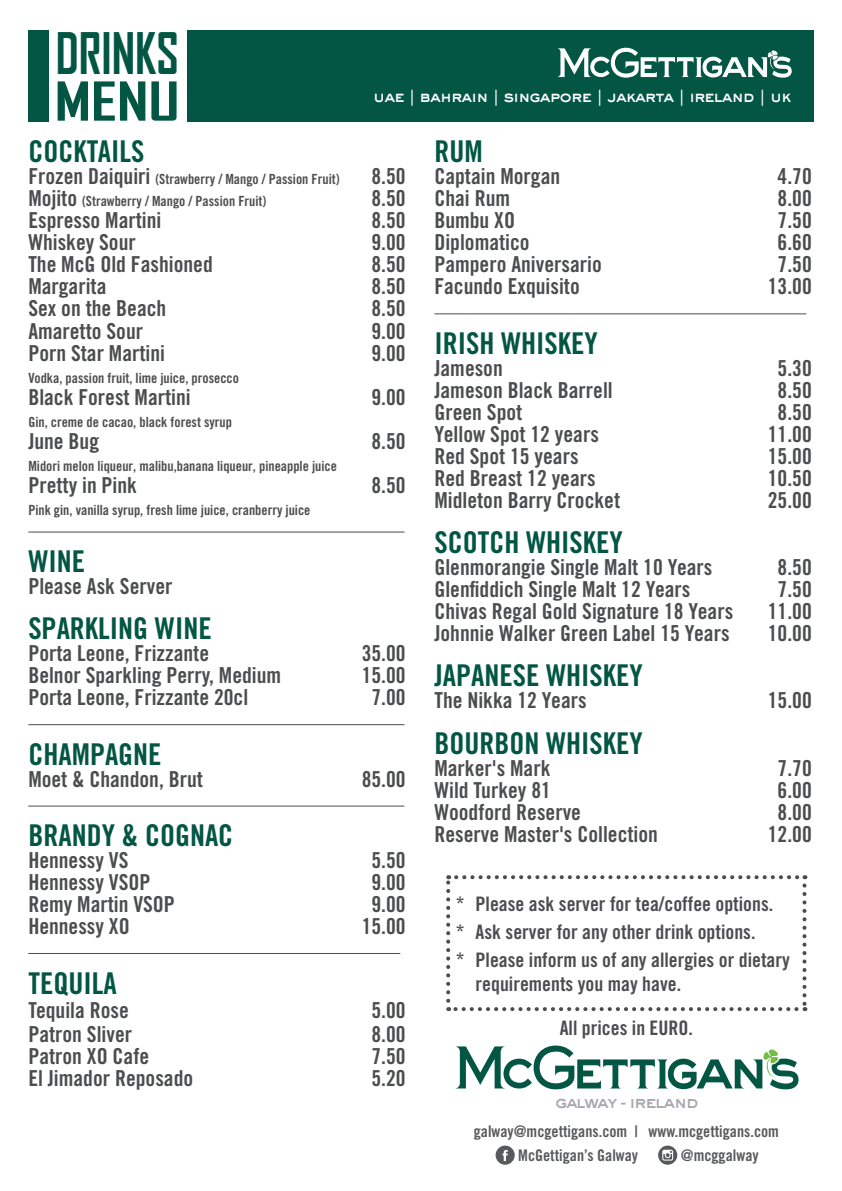
<style>
.page{position:relative;width:842px;height:1191px;background:#fff}
.page>*{position:absolute;margin:0;border:0;box-sizing:border-box;transform-origin:0 0}
.t1{font:700 54.8px "Agency FB";color:#035644;scale:.89 1}
.t2{font:700 51.4px "Agency FB";color:#035644;scale:1.28 1}
.t3{font:30px "Trade Gothic Bold Cond Twenty";color:#035644}
.t4{font:22px "Trade Gothic Bold Cond Twenty";color:#4c4d4e}
.t5{font:22px "Trade Gothic Bold Cond Twenty";color:#4d4d4f}
.t6{font:20px/28px "Trade Gothic Bold Cond Twenty";color:#4d4d50}
.t7{font:17.4px "AT Sackers Heavy Gothic";letter-spacing:-.1em;color:#a7a9ad}
.t8{font:16px "Trade Gothic Bold Cond Twenty";color:#58595b}
.t9{font:16px "AT Sackers Heavy Gothic";letter-spacing:-.08em;color:#fff}
.t10{font:14px "Trade Gothic Bold Cond Twenty";color:#4d4d4f}
.s1{font-family:"Humanist 521 BT";font-style:italic}
.s2{font-size:22px}
</style>
<div class="page">
<div style="left:188px;top:30px;width:626px;height:92px;background:#035644"></div>
<div style="left:28px;top:30px;width:20px;height:92px;background:#035644"></div>
<svg style="left:557px;top:48px;width:235px;height:30px"></svg>
<svg style="left:448px;top:1007px;width:348px;height:4px"></svg>
<svg style="left:446px;top:875px;width:4px;height:125px"></svg>
<svg style="left:456px;top:875px;width:349px;height:4px"></svg>
<svg style="left:802px;top:885px;width:4px;height:126px"></svg>
<svg style="left:496px;top:1145px;width:19px;height:19px"></svg>
<svg style="left:658px;top:1145px;width:19px;height:19px"></svg>
<svg style="left:455px;top:1045px;width:343px;height:44px"></svg>
<hr style="left:28px;top:953px;width:372px;height:1px;background:#4c4d4e">
<hr style="left:28px;top:531px;width:376px;height:1px;background:#4c4d4e">
<hr style="left:28px;top:724px;width:376px;height:1px;background:#4c4d4e">
<hr style="left:28px;top:805px;width:376px;height:1px;background:#4c4d4e">
<hr style="left:434px;top:313px;width:372px;height:1px;background:#4c4d4e">
<h1 class="t1" style="left:56px;top:19px;width:139px">DRINKS</h1>
<h2 class="t2" style="left:55px;top:69px;width:99px">MENU</h2>
<p class="t9" style="left:373px;top:85px;width:420px">uae <span class="s1">|</span> bahrain <span class="s1">|</span> singapore <span class="s1">|</span> jakarta <span class="s1">|</span> ireland <span class="s1">|</span> uk</p>
<h3 class="t3" style="left:28px;top:133px;width:118px">COCKTAILS</h3>
<p class="t10" style="left:28px;top:171px;width:313px"><span class="s2">Frozen Daiquiri</span> (Strawberry / Mango / Passion Fruit)</p>
<p class="t5" style="left:371px;top:163px;width:36px">8.50</p>
<p class="t10" style="left:28px;top:193px;width:239px"><span class="s2">Mojito</span> (Strawberry / Mango / Passion Fruit)</p>
<p class="t5" style="left:371px;top:185px;width:36px">8.50</p>
<p class="t5" style="left:28px;top:207px;width:135px">Espresso Martini</p>
<p class="t5" style="left:372px;top:207px;width:36px">8.50</p>
<p class="t5" style="left:28px;top:229px;width:109px">Whiskey Sour</p>
<p class="t5" style="left:372px;top:229px;width:36px">9.00</p>
<p class="t5" style="left:28px;top:251px;width:186px">The McG Old Fashioned</p>
<p class="t5" style="left:372px;top:251px;width:36px">8.50</p>
<p class="t5" style="left:28px;top:273px;width:80px">Margarita</p>
<p class="t5" style="left:372px;top:273px;width:36px">8.50</p>
<p class="t5" style="left:28px;top:295px;width:140px">Sex on the Beach</p>
<p class="t5" style="left:372px;top:295px;width:36px">8.50</p>
<p class="t5" style="left:28px;top:317px;width:116px">Amaretto Sour</p>
<p class="t5" style="left:372px;top:317px;width:36px">9.00</p>
<p class="t4" style="left:28px;top:339px;width:138px">Porn Star Martini</p>
<p class="t4" style="left:372px;top:339px;width:36px">9.00</p>
<p class="t10" style="left:28px;top:369px;width:212px">Vodka, passion fruit, lime juice, prosecco</p>
<p class="t4" style="left:28px;top:383px;width:164px">Black Forest Martini</p>
<p class="t4" style="left:371px;top:383px;width:36px">9.00</p>
<p class="t10" style="left:28px;top:413px;width:205px">Gin, creme de cacao, black forest syrup</p>
<p class="t4" style="left:28px;top:427px;width:72px">June Bug</p>
<p class="t4" style="left:371px;top:427px;width:36px">8.50</p>
<p class="t10" style="left:28px;top:457px;width:310px">Midori melon liqueur, malibu,banana liqueur, pineapple juice</p>
<p class="t4" style="left:28px;top:471px;width:110px">Pretty in Pink</p>
<p class="t4" style="left:371px;top:471px;width:36px">8.50</p>
<p class="t10" style="left:28px;top:501px;width:284px">Pink gin, vanilla syrup, fresh lime juice, cranberry juice</p>
<h3 class="t3" style="left:28px;top:543px;width:58px">WINE</h3>
<p class="t4" style="left:28px;top:573px;width:146px">Please Ask Server</p>
<h3 class="t3" style="left:28px;top:610px;width:185px">SPARKLING WINE</h3>
<p class="t4" style="left:28px;top:640px;width:182px">Porta Leone, Frizzante</p>
<p class="t4" style="left:362px;top:640px;width:45px">35.00</p>
<p class="t4" style="left:28px;top:662px;width:254px">Belnor Sparkling Perry, Medium</p>
<p class="t4" style="left:362px;top:662px;width:45px">15.00</p>
<p class="t4" style="left:28px;top:684px;width:221px">Porta Leone, Frizzante 20cl</p>
<p class="t4" style="left:371px;top:684px;width:36px">7.00</p>
<h3 class="t3" style="left:28px;top:736px;width:135px">CHAMPAGNE</h3>
<p class="t4" style="left:28px;top:765px;width:176px">Moet &amp; Chandon, Brut</p>
<p class="t4" style="left:362px;top:765px;width:45px">85.00</p>
<h3 class="t3" style="left:28px;top:817px;width:206px">BRANDY &amp; COGNAC</h3>
<p class="t4" style="left:28px;top:847px;width:102px">Hennessy VS</p>
<p class="t4" style="left:371px;top:847px;width:36px">5.50</p>
<p class="t4" style="left:28px;top:869px;width:124px">Hennessy VSOP</p>
<p class="t4" style="left:371px;top:869px;width:36px">9.00</p>
<p class="t4" style="left:28px;top:891px;width:148px">Remy Martin VSOP</p>
<p class="t4" style="left:371px;top:891px;width:36px">9.00</p>
<p class="t4" style="left:28px;top:913px;width:103px">Hennessy XO</p>
<p class="t4" style="left:362px;top:913px;width:45px">15.00</p>
<h3 class="t3" style="left:28px;top:964px;width:90px">TEQUILA</h3>
<p class="t4" style="left:28px;top:996px;width:102px">Tequila Rose</p>
<p class="t4" style="left:371px;top:996px;width:36px">5.00</p>
<p class="t4" style="left:28px;top:1020px;width:105px">Patron Sliver</p>
<p class="t4" style="left:371px;top:1020px;width:36px">8.00</p>
<p class="t4" style="left:28px;top:1042px;width:122px">Patron XO Cafe</p>
<p class="t4" style="left:371px;top:1042px;width:36px">7.50</p>
<p class="t4" style="left:28px;top:1064px;width:166px">El Jimador Reposado</p>
<p class="t4" style="left:371px;top:1064px;width:36px">5.20</p>
<h3 class="t3" style="left:434px;top:133px;width:50px">RUM</h3>
<p class="t4" style="left:434px;top:163px;width:127px">Captain Morgan</p>
<p class="t4" style="left:778px;top:163px;width:36px">4.70</p>
<p class="t4" style="left:434px;top:185px;width:77px">Chai Rum</p>
<p class="t4" style="left:778px;top:185px;width:36px">8.00</p>
<p class="t4" style="left:434px;top:207px;width:82px">Bumbu XO</p>
<p class="t4" style="left:778px;top:207px;width:36px">7.50</p>
<p class="t4" style="left:434px;top:229px;width:97px">Diplomatico</p>
<p class="t4" style="left:778px;top:229px;width:36px">6.60</p>
<p class="t4" style="left:434px;top:251px;width:169px">Pampero Aniversario</p>
<p class="t4" style="left:778px;top:251px;width:36px">7.50</p>
<p class="t4" style="left:434px;top:273px;width:147px">Facundo Exquisito</p>
<p class="t4" style="left:768px;top:273px;width:45px">13.00</p>
<h3 class="t3" style="left:434px;top:325px;width:165px">IRISH WHISKEY</h3>
<p class="t4" style="left:434px;top:355px;width:70px">Jameson</p>
<p class="t4" style="left:778px;top:355px;width:36px">5.30</p>
<p class="t4" style="left:434px;top:377px;width:180px">Jameson Black Barrell</p>
<p class="t4" style="left:778px;top:377px;width:36px">8.50</p>
<p class="t4" style="left:434px;top:399px;width:89px">Green Spot</p>
<p class="t4" style="left:778px;top:399px;width:36px">8.50</p>
<p class="t4" style="left:434px;top:421px;width:166px">Yellow Spot 12 years</p>
<p class="t4" style="left:768px;top:421px;width:45px">11.00</p>
<p class="t4" style="left:434px;top:443px;width:146px">Red Spot 15 years</p>
<p class="t4" style="left:768px;top:443px;width:45px">15.00</p>
<p class="t4" style="left:434px;top:465px;width:163px">Red Breast 12 years</p>
<p class="t4" style="left:768px;top:465px;width:45px">10.50</p>
<p class="t4" style="left:434px;top:487px;width:187px">Midleton Barry Crocket</p>
<p class="t4" style="left:768px;top:487px;width:45px">25.00</p>
<h3 class="t3" style="left:434px;top:524px;width:190px">SCOTCH WHISKEY</h3>
<p class="t4" style="left:434px;top:554px;width:280px">Glenmorangie Single Malt 10 Years</p>
<p class="t4" style="left:778px;top:554px;width:36px">8.50</p>
<p class="t4" style="left:434px;top:576px;width:258px">Glenfiddich Single Malt 12 Years</p>
<p class="t4" style="left:778px;top:576px;width:36px">7.50</p>
<p class="t4" style="left:434px;top:598px;width:300px">Chivas Regal Gold Signature 18 Years</p>
<p class="t4" style="left:768px;top:598px;width:45px">11.00</p>
<p class="t4" style="left:434px;top:620px;width:297px">Johnnie Walker Green Label 15 Years</p>
<p class="t4" style="left:768px;top:620px;width:45px">10.00</p>
<h3 class="t3" style="left:434px;top:657px;width:210px">JAPANESE WHISKEY</h3>
<p class="t4" style="left:434px;top:687px;width:154px">The Nikka 12 Years</p>
<p class="t4" style="left:768px;top:687px;width:45px">15.00</p>
<h3 class="t3" style="left:434px;top:724px;width:210px">BOURBON WHISKEY</h3>
<p class="t4" style="left:434px;top:754px;width:118px">Marker's Mark</p>
<p class="t4" style="left:778px;top:754px;width:36px">7.70</p>
<p class="t4" style="left:434px;top:776px;width:118px">Wild Turkey 81</p>
<p class="t4" style="left:778px;top:776px;width:36px">6.00</p>
<p class="t4" style="left:434px;top:798px;width:148px">Woodford Reserve</p>
<p class="t4" style="left:778px;top:798px;width:36px">8.00</p>
<p class="t4" style="left:434px;top:820px;width:225px">Reserve Master's Collection</p>
<p class="t4" style="left:768px;top:820px;width:45px">12.00</p>
<p class="t6" style="left:456px;top:890px;width:336px">* Please ask server for tea/coffee options.<br>* Ask server for any other drink options.<br>* Please inform us of any allergies or dietary</p>
<p class="t6" style="left:476px;top:970px;width:207px">requirements you may have.</p>
<p class="t6" style="left:560px;top:1014px;width:135px">All prices in EURO.</p>
<p class="t7" style="left:555px;top:1090px;width:145px">galway - ireland</p>
<p class="t8" style="left:474px;top:1121px;width:307px">galway@mcgettigans.com | www.mcgettigans.com</p>
<p class="t8" style="left:518px;top:1145px;width:121px">McGettigan’s Galway</p>
<p class="t8" style="left:681px;top:1145px;width:79px">@mcggalway</p>
</div>
